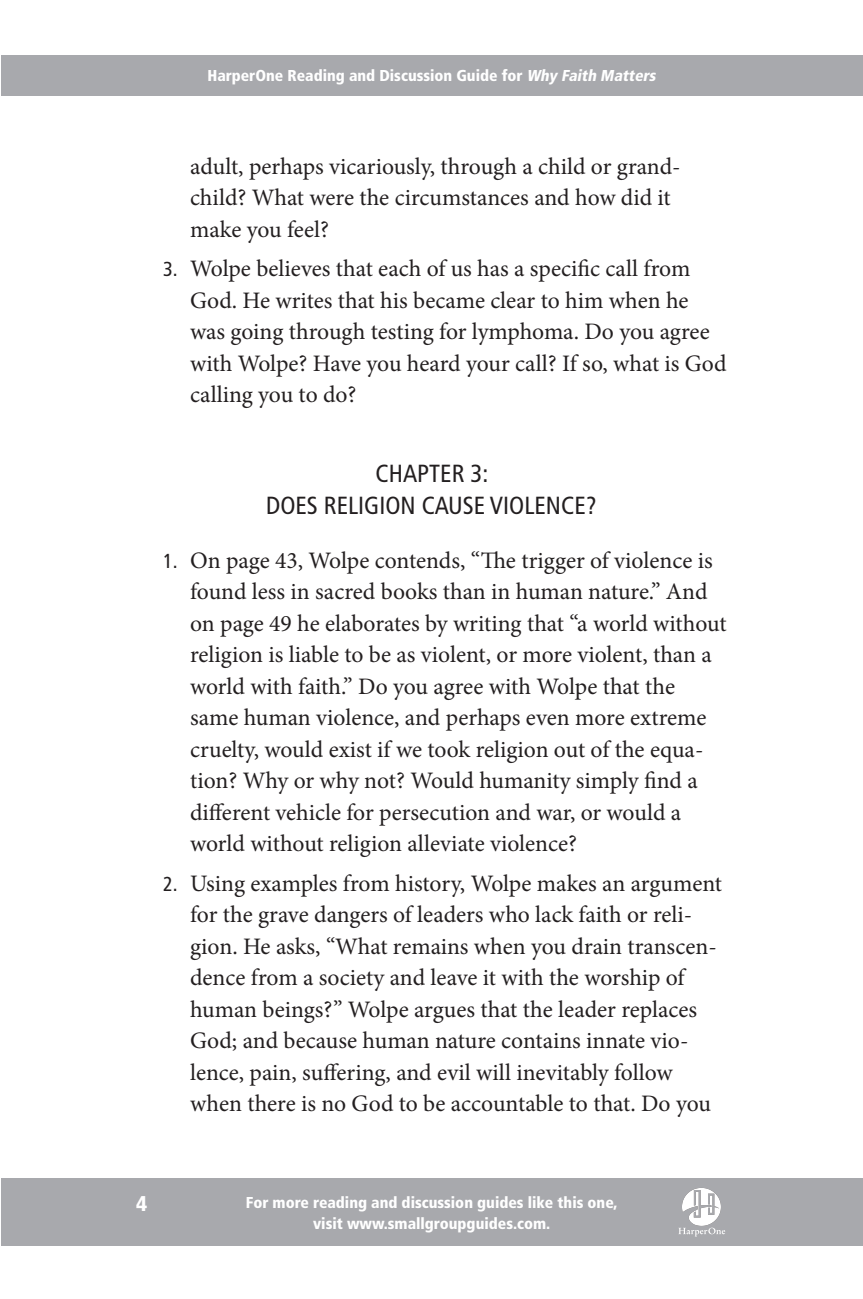
<style>
.page{position:relative;width:863px;height:1299px;background:#fff}
.page>*{position:absolute;margin:0;border:0;box-sizing:border-box;transform-origin:0 0}
.t1{font:condensed 24.75px "Frutiger";color:#231f20}
.t2{font:23.62px/31.5px "Minion Pro";letter-spacing:-.005em;color:#231f20}
.t3{font:900 condensed 21.38px "Frutiger";color:#fff}
.t4{font:900 condensed 15.75px/20.2px "Frutiger";color:#fff;text-align:center}
.s1{font-style:italic}
.s2{font-family:"Frutiger";font-stretch:condensed;font-size:20.25px}
</style>
<div class="page">
<div style="left:1px;top:1177px;width:861px;height:67px;background:#a8a9ad"></div>
<div style="left:1px;top:55px;width:861px;height:41px;background:#a8a9ad"></div>
<svg style="left:678px;top:1227px;width:47px;height:9px"></svg>
<img style="left:682px;top:1188px;width:39px;height:38px">
<hr style="left:862px;top:55px;width:1px;height:41px;background:#a8a9ad">
<hr style="left:862px;top:1177px;width:1px;height:67px;background:#a8a9ad">
<p class="t4" style="left:207px;top:65px;width:453px">HarperOne Reading and Discussion Guide for <span class="s1">Why Faith Matters</span></p>
<p class="t2" style="left:190px;top:150px;width:492px">adult, perhaps vicariously, through a child or grand&shy;child? What were the circumstances and how did it make you feel?</p>
<p class="t2" style="left:190px;top:253px;width:538px;text-indent:-27px"><span class="s2">3.</span> Wolpe believes that each of us has a specific call from God. He writes that his became clear to him when he was going through testing for lymphoma. Do you agree with Wolpe? Have you heard your call? If so, what is God calling you to do?</p>
<p class="t1" style="left:376px;top:459px;width:114px">CHAPTER 3:</p>
<p class="t1" style="left:266px;top:490px;width:104px">DOES RELIGION</p>
<p class="t1" style="left:422px;top:490px;width:177px">CAUSE VIOLENCE?</p>
<p class="t2" style="left:190px;top:544px;width:538px;text-indent:-27px"><span class="s2">1.</span> On page 43, Wolpe contends, “The trigger of violence is found less in sacred books than in human nature.” And on page 49 he elaborates by writing that “a world without religion is liable to be as violent, or more violent, than a world with faith.” Do you agree with Wolpe that the same human violence, and perhaps even more extreme cruelty, would exist if we took religion out of the equa&shy;tion? Why or why not? Would humanity simply find a different vehicle for persecution and war, or would a world without religion alleviate violence?</p>
<p class="t2" style="left:190px;top:867px;width:533px;text-indent:-27px"><span class="s2">2.</span> Using examples from history, Wolpe makes an argument for the grave dangers of leaders who lack faith or reli&shy;gion. He asks, “What remains when you drain transcen&shy;dence from a society and leave it with the worship of human beings?” Wolpe argues that the leader replaces God; and because human nature contains innate vio&shy;lence, pain, suffering, and evil will inevitably follow when there is no God to be accountable to that. Do you</p>
<p class="t3" style="left:136px;top:1190px;width:13px">4</p>
<p class="t4" style="left:246px;top:1192px;width:373px">For more reading and discussion guides like this one, visit www.smallgroupguides.com.</p>
</div>
